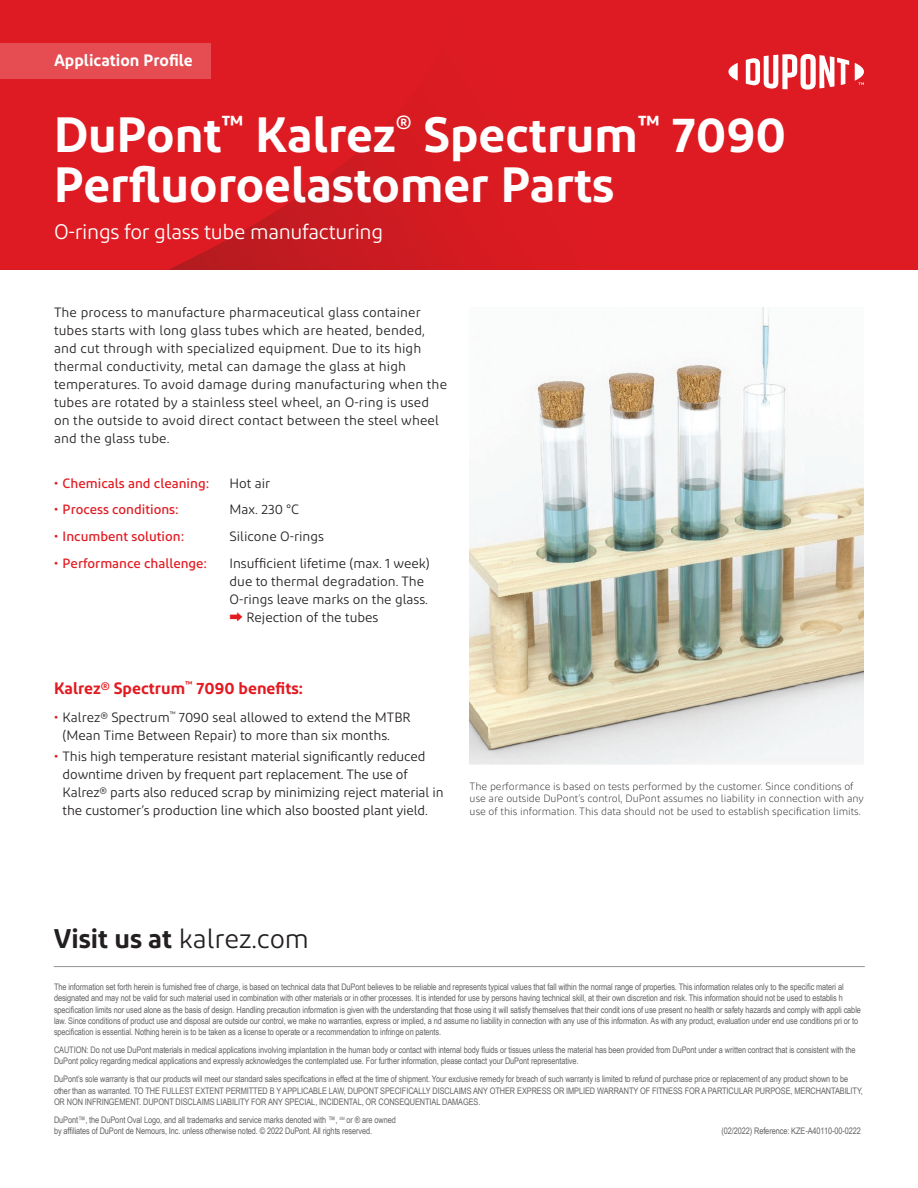
<style>
.page{position:relative;width:918px;height:1188px;background:#fff}
.page>*{position:absolute;margin:0;border:0;box-sizing:border-box;transform-origin:0 0}
.t1{font:600 49.5px/49.5px "Diodrum";color:#fff}
.t2{font:27px "Diodrum";color:#231f20}
.t3{font:21px "Diodrum";letter-spacing:-.015em;color:#fff}
.t4{font:600 16.5px "Diodrum";color:#e21a21}
.t5{font:600 16.5px "Diodrum";color:#fff}
.t6{font:13.5px/18px "Diodrum";color:#231f20}
.t7{font:500 13.5px "Diodrum";color:#e21a21}
.t8{font:300 10.5px/12.6px "Diodrum";color:#231f20}
.t9{font:9px/11.2px "Arial Narrow";letter-spacing:-.01em;color:#636366}
.s1{font-family:"Noto Sans CJ Ksc";color:#e21a21}
.s2{font-weight:500;color:#e21a21}
.s3{font-weight:600}
</style>
<div class="page">
<div style="left:0;top:0;width:918px;height:270px;background:#de1b22"></div>
<svg style="left:0;top:78px;width:459px;height:192px"></svg>
<svg style="left:728px;top:63px;width:10px;height:18px"></svg>
<svg style="left:746px;top:54px;width:103px;height:36px"></svg>
<svg style="left:855px;top:63px;width:9px;height:22px"></svg>
<div style="left:0;top:43px;width:211px;height:35px;background:#e54d52"></div>
<hr style="left:54px;top:966px;width:811px;height:1px;background:#939598">
<img style="left:470px;top:307px;width:394px;height:457px">
<h3 class="t5" style="left:54px;top:50px;width:140px">Application Profile</h3>
<h1 class="t1" style="left:54px;top:109px;width:734px">DuPont<sup>™</sup> Kalrez<sup>®</sup> Spectrum<sup>™</sup> 7090<br>Perfluoroelastomer Parts</h1>
<h3 class="t3" style="left:54px;top:219px;width:331px">O-rings for glass tube manufacturing</h3>
<p class="t6" style="left:54px;top:303px;width:395px">The process to manufacture pharmaceutical glass container tubes starts with long glass tubes which are heated, bended, and cut through with specialized equipment. Due to its high thermal conductivity, metal can damage the glass at high temperatures. To avoid damage during manufacturing when the tubes are rotated by a stainless steel wheel, an O-ring is used on the outside to avoid direct contact between the steel wheel and the glass tube.</p>
<h3 class="t7" style="left:54px;top:475px;width:157px">• Chemicals and cleaning:</h3>
<h3 class="t6" style="left:230px;top:474px;width:42px">Hot air</h3>
<h3 class="t7" style="left:54px;top:501px;width:126px">• Process conditions:</h3>
<h3 class="t6" style="left:230px;top:500px;width:71px">Max. 230 °C</h3>
<h3 class="t7" style="left:54px;top:528px;width:132px">• Incumbent solution:</h3>
<h3 class="t6" style="left:230px;top:527px;width:96px">Silicone O-rings</h3>
<h3 class="t7" style="left:54px;top:555px;width:155px">• Performance challenge:</h3>
<h3 class="t6" style="left:230px;top:554px;width:202px">Insufficient lifetime (max. 1 week) due to thermal degradation. The<br>O-rings leave marks on the glass. <span class="s1">➡</span> Rejection of the tubes</h3>
<h3 class="t4" style="left:54px;top:677px;width:251px">Kalrez® Spectrum<sup>™</sup> 7090 benefits:</h3>
<h3 class="t6" style="left:63px;top:708px;width:350px;text-indent:-9px"><span class="s2">•</span> Kalrez® Spectrum<sup>™</sup> 7090 seal allowed to extend the MTBR (Mean Time Between Repair) to more than six months.</h3>
<p class="t6" style="left:63px;top:747px;width:383px;text-indent:-9px"><span class="s2">•</span> This high temperature resistant material significantly reduced downtime driven by frequent part replacement. The use of Kalrez® parts also reduced scrap by minimizing reject material in the customer’s production line which also boosted plant yield.</p>
<p class="t8" style="left:470px;top:780px;width:396px">The performance is based on tests performed by the customer. Since conditions of use are outside DuPont’s control, DuPont assumes no liability in connection with any use of this information. This data should not be used to establish specification limits.</p>
<h2 class="t2" style="left:54px;top:923px;width:257px"><span class="s3">Visit us at</span> kalrez.com</h2>
<p class="t9" style="left:54px;top:981px;width:808px">The information set forth herein is furnished free of charge, is based on technical data that DuPont believes to be reliable and represents typical values that fall within the normal range of properties. This information relates only to the specific materi al designated and may not be valid for such material used in combination with other materials or in other processes. It is intended for use by persons having technical skill, at their own discretion and risk. This information should not be used to establis h specification limits nor used alone as the basis of design. Handling precaution information is given with the understanding that those using it will satisfy themselves that their condit ions of use present no health or safety hazards and comply with appli cable law. Since conditions of product use and disposal are outside our control, we make no warranties, express or implied, a nd assume no liability in connection with any use of this information. As with any product, evaluation under end use conditions pri or to specification is essential. Nothing herein is to be taken as a license to operate or a recommendation to infringe on patents.</p>
<p class="t9" style="left:54px;top:1044px;width:803px">CAUTION: Do not use DuPont materials in medical applications involving implantation in the human body or contact with internal body fluids or tissues unless the material has been provided from DuPont under a written contract that is consistent with the<br>DuPont policy regarding medical applications and expressly acknowledges the contemplated use. For further information, please contact your DuPont representative.</p>
<p class="t9" style="left:54px;top:1073px;width:810px">DuPont’s sole warranty is that our products will meet our standard sales specifications in effect at the time of shipment. Your exclusive remedy for breach of such warranty is limited to refund of purchase price or replacement of any product shown to be other than as warranted. TO THE FULLEST EXTENT PERMITTED B Y APPLICABLE LAW, DUPONT SPECIFICALLY DISCLAIMS ANY OTHER EXPRESS OR IMPLIED WARRANTY OF FITNESS FOR A PARTICULAR PURPOSE, MERCHANTABILITY,<br>OR NON INFRINGEMENT. DUPONT DISCLAIMS LIABILITY FOR ANY SPECIAL, INCIDENTAL, OR CONSEQUENTIAL DAMAGES.</p>
<p class="t9" style="left:54px;top:1114px;width:344px">DuPont™, the DuPont Oval Logo, and all trademarks and service marks denoted with ™, <sup>SM</sup> or ® are owned by affiliates of DuPont de Nemours, Inc. unless otherwise noted. © 2022 DuPont. All rights reserved.</p>
<p class="t9" style="left:721px;top:1125px;width:141px">(02/2022) Reference: KZE-A40110-00-0222</p>
</div>
